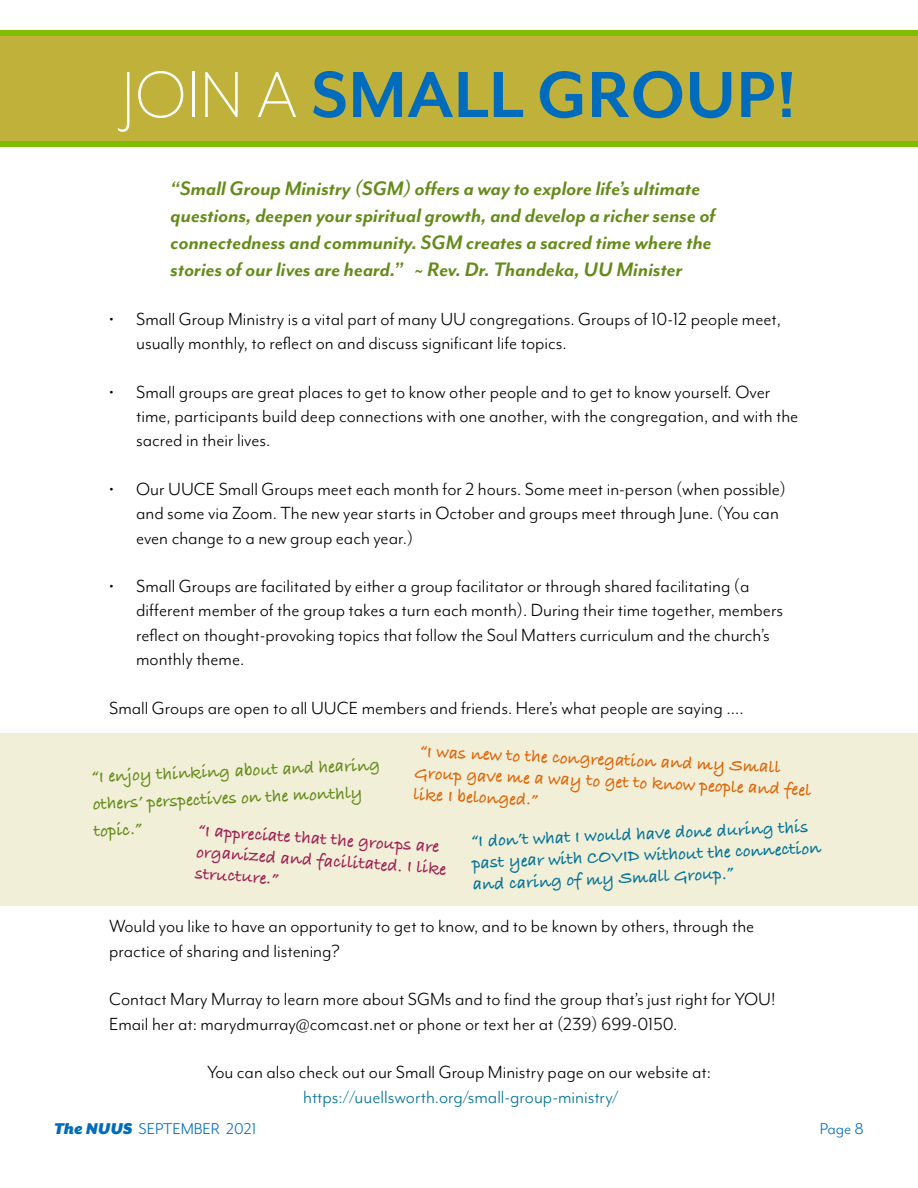
<style>
.page{position:relative;width:918px;height:1188px;background:#fff}
.page>*{position:absolute;margin:0;border:0;box-sizing:border-box;transform-origin:0 0}
.t1{font:700 75px "Mr Eaves Mod OT";color:#006cbb}
.t2{font:italic 700 22.5px/27px "Mr Eaves Mod OT";color:#638b18}
.t3{font:20.25px/24.3px "Mr Eaves Mod OT";color:#000}
.t4{font:20.25px "Mr Eaves Mod OT";color:#007297}
.t5{font:700 18px/21.8px "Bradley Hand ITCTT";color:#007297}
.t6{font:700 18px/21.1px "Bradley Hand ITCTT";color:#df6203}
.t7{font:700 18px/21.6px "Bradley Hand ITCTT";color:#9e1d51}
.t8{font:700 18px/27.5px "Bradley Hand ITCTT";color:#638b18}
.t9{font:18px "Mr Eaves Mod OT";color:#006cbb}
.s1{font-weight:300;color:#fff}
.s2{font-family:"Mr Eaves XL San OT";font-weight:900;font-style:italic}
</style>
<div class="page">
<div style="left:0;top:734px;width:918px;height:172px;background:#f2efd8"></div>
<svg style="left:0;top:30px;width:918px;height:117px;background:#b8b233"></svg>
<h1 class="t1" style="left:122px;top:54px;width:676px"><span class="s1">JOIN A</span> SMALL GROUP!</h1>
<p class="t2" style="left:171px;top:175px;width:547px">“Small Group Ministry (SGM) offers a way to explore life’s ultimate questions, deepen your spiritual growth, and develop a richer sense of connectedness and community. SGM creates a sacred time where the stories of our lives are heard.” ~ Rev. Dr. Thandeka, UU Minister</p>
<p class="t3" style="left:136px;top:307px;width:647px;text-indent:-27px">• Small Group Ministry is a vital part of many UU congregations. Groups of 10-12 people meet, usually monthly, to reflect on and discuss significant life topics.</p>
<p class="t3" style="left:136px;top:380px;width:664px;text-indent:-27px">• Small groups are great places to get to know other people and to get to know yourself. Over time, participants build deep connections with one another, with the congregation, and with the sacred in their lives.</p>
<p class="t3" style="left:136px;top:477px;width:651px;text-indent:-27px">• Our UUCE Small Groups meet each month for 2 hours. Some meet in-person (when possible) and some via Zoom. The new year starts in October and groups meet through June. (You can even change to a new group each year.)</p>
<p class="t3" style="left:136px;top:574px;width:649px;text-indent:-27px">• Small Groups are facilitated by either a group facilitator or through shared facilitating (a different member of the group takes a turn each month). During their time together, members reflect on thought-provoking topics that follow the Soul Matters curriculum and the church’s monthly theme.</p>
<p class="t3" style="left:109px;top:696px;width:636px">Small Groups are open to all UUCE members and friends. Here’s what people are saying ….</p>
<p class="t6" style="left:415px;top:741px;width:399px;rotate:2deg">“I was new to the congregation and my Small<br>Group gave me a way to get to know people and feel like I belonged.”</p>
<p class="t7" style="left:199px;top:819px;width:252px;rotate:4deg">“I appreciate that the groups are organized and facilitated. I like structure.”</p>
<p class="t8" style="left:91px;top:761px;width:290px;rotate:-2deg">“I enjoy thinking about and hearing others’ perspectives on the monthly topic.”</p>
<p class="t5" style="left:471px;top:828px;width:351px;rotate:-2deg">“I don’t what I would have done during this past year with COVID without the connection and caring of my Small Group.”</p>
<p class="t3" style="left:109px;top:914px;width:647px">Would you like to have an opportunity to get to know, and to be known by others, through the practice of sharing and listening?</p>
<p class="t3" style="left:109px;top:987px;width:668px">Contact Mary Murray to learn more about SGMs and to find the group that’s just right for YOU!<br>Email her at: marydmurray@comcast.net or phone or text her at (239) 699-0150.</p>
<p class="t3" style="left:207px;top:1060px;width:505px">You can also check out our Small Group Ministry page on our website at:</p>
<p class="t4" style="left:303px;top:1085px;width:317px">https://uuellsworth.org/small-group-ministry/</p>
<p class="t9" style="left:54px;top:1119px;width:204px"><span class="s2">The NUUS</span> SEPTEMBER 2021</p>
<p class="t9" style="left:820px;top:1119px;width:46px">Page 8</p>
</div>
